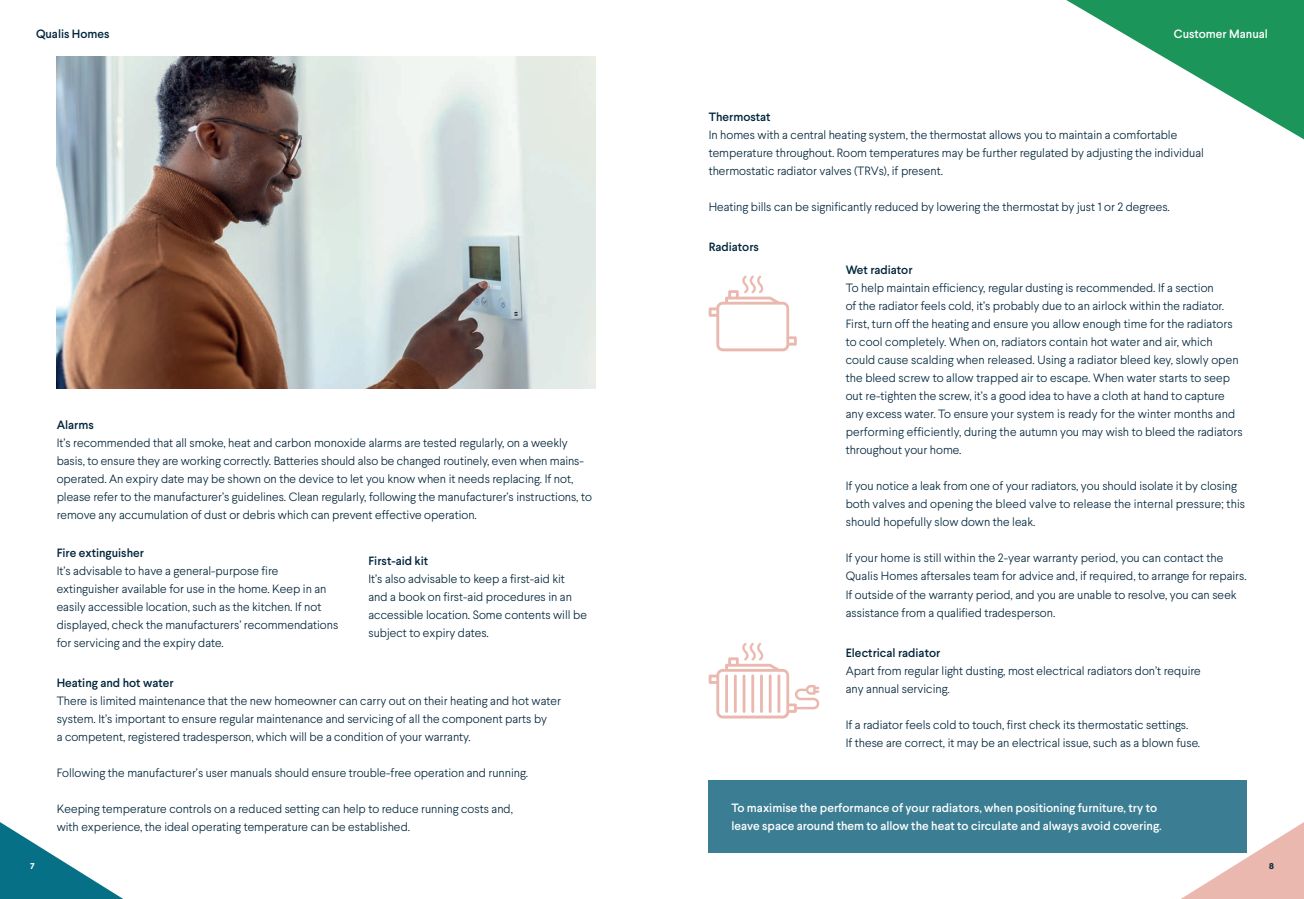
<style>
.page{position:relative;width:1304px;height:899px;background:#fff}
.page>*{position:absolute;margin:0;border:0;box-sizing:border-box;transform-origin:0 0}
.t1{font:300 12px/18px "Larsseit";color:#01253b}
.t2{font:500 12px/18px "Larsseit";color:#fff}
.t3{font:500 12px "Larsseit";color:#01253b}
.t4{font:700 8px "Santral";color:#01253b}
.t5{font:700 8px "Santral";color:#fff}
</style>
<div class="page">
<img style="left:57px;top:57px;width:538px;height:332px">
<svg style="left:1066px;top:0;width:238px;height:139px"></svg>
<svg style="left:709px;top:643px;width:110px;height:75px"></svg>
<svg style="left:709px;top:275px;width:88px;height:76px"></svg>
<div style="left:709px;top:780px;width:538px;height:73px;background:#3b7e94"></div>
<svg style="left:1181px;top:822px;width:123px;height:77px"></svg>
<svg style="left:0;top:822px;width:123px;height:77px"></svg>
<p class="t3" style="left:36px;top:26px;width:75px">Qualis Homes</p>
<p class="t3" style="left:57px;top:417px;width:39px">Alarms</p>
<p class="t1" style="left:57px;top:433px;width:537px">It’s recommended that all smoke, heat and carbon monoxide alarms are tested regularly, on a weekly basis, to ensure they are working correctly. Batteries should also be changed routinely, even when mains&shy;operated. An expiry date may be shown on the device to let you know when it needs replacing. If not, please refer to the manufacturer’s guidelines. Clean regularly, following the manufacturer’s instructions, to remove any accumulation of dust or debris which can prevent effective operation.</p>
<p class="t3" style="left:57px;top:545px;width:89px">Fire extinguisher</p>
<p class="t1" style="left:57px;top:562px;width:283px">It’s advisable to have a general-purpose fire extinguisher available for use in the home. Keep in an easily accessible location, such as the kitchen. If not displayed, check the manufacturers’ recommendations for servicing and the expiry date.</p>
<p class="t3" style="left:369px;top:553px;width:61px">First-aid kit</p>
<p class="t1" style="left:369px;top:570px;width:220px">It’s also advisable to keep a first-aid kit and a book on first-aid procedures in an accessible location. Some contents will be subject to expiry dates.</p>
<p class="t5" style="left:30px;top:860px;width:6px">7</p>
<p class="t3" style="left:57px;top:675px;width:118px">Heating and hot water</p>
<p class="t1" style="left:57px;top:691px;width:506px">There is limited maintenance that the new homeowner can carry out on their heating and hot water system. It’s important to ensure regular maintenance and servicing of all the component parts by<br>a competent, registered tradesperson, which will be a condition of your warranty.</p>
<p class="t1" style="left:57px;top:763px;width:473px">Following the manufacturer’s user manuals should ensure trouble-free operation and running.</p>
<p class="t1" style="left:57px;top:799px;width:458px">Keeping temperature controls on a reduced setting can help to reduce running costs and, with experience, the ideal operating temperature can be established.</p>
<p class="t2" style="left:1174px;top:25px;width:96px">Customer Manual</p>
<p class="t3" style="left:709px;top:110px;width:63px">Thermostat</p>
<p class="t1" style="left:709px;top:126px;width:497px">In homes with a central heating system, the thermostat allows you to maintain a comfortable temperature throughout. Room temperatures may be further regulated by adjusting the individual thermostatic radiator valves (TRVs), if present.</p>
<p class="t1" style="left:709px;top:198px;width:463px">Heating bills can be significantly reduced by lowering the thermostat by just 1 or 2 degrees.</p>
<p class="t3" style="left:709px;top:240px;width:52px">Radiators</p>
<p class="t3" style="left:846px;top:262px;width:68px">Wet radiator</p>
<p class="t1" style="left:846px;top:279px;width:398px">To help maintain efficiency, regular dusting is recommended. If a section<br>of the radiator feels cold, it’s probably due to an airlock within the radiator.<br>First, turn off the heating and ensure you allow enough time for the radiators to cool completely. When on, radiators contain hot water and air, which could cause scalding when released. Using a radiator bleed key, slowly open the bleed screw to allow trapped air to escape. When water starts to seep out re-tighten the screw, it’s a good idea to have a cloth at hand to capture any excess water. To ensure your system is ready for the winter months and performing efficiently, during the autumn you may wish to bleed the radiators throughout your home.</p>
<p class="t1" style="left:846px;top:477px;width:401px">If you notice a leak from one of your radiators, you should isolate it by closing both valves and opening the bleed valve to release the internal pressure; this should hopefully slow down the leak.</p>
<p class="t1" style="left:846px;top:549px;width:402px">If your home is still within the 2-year warranty period, you can contact the Qualis Homes aftersales team for advice and, if required, to arrange for repairs.<br>If outside of the warranty period, and you are unable to resolve, you can seek assistance from a qualified tradesperson.</p>
<p class="t3" style="left:846px;top:645px;width:96px">Electrical radiator</p>
<p class="t1" style="left:846px;top:662px;width:357px">Apart from regular light dusting, most electrical radiators don’t require any annual servicing.</p>
<p class="t1" style="left:846px;top:716px;width:356px">If a radiator feels cold to touch, first check its thermostatic settings.<br>If these are correct, it may be an electrical issue, such as a blown fuse.</p>
<p class="t2" style="left:731px;top:799px;width:432px">To maximise the performance of your radiators, when positioning furniture, try to leave space around them to allow the heat to circulate and always avoid covering.</p>
<p class="t4" style="left:1269px;top:860px;width:7px">8</p>
</div>
